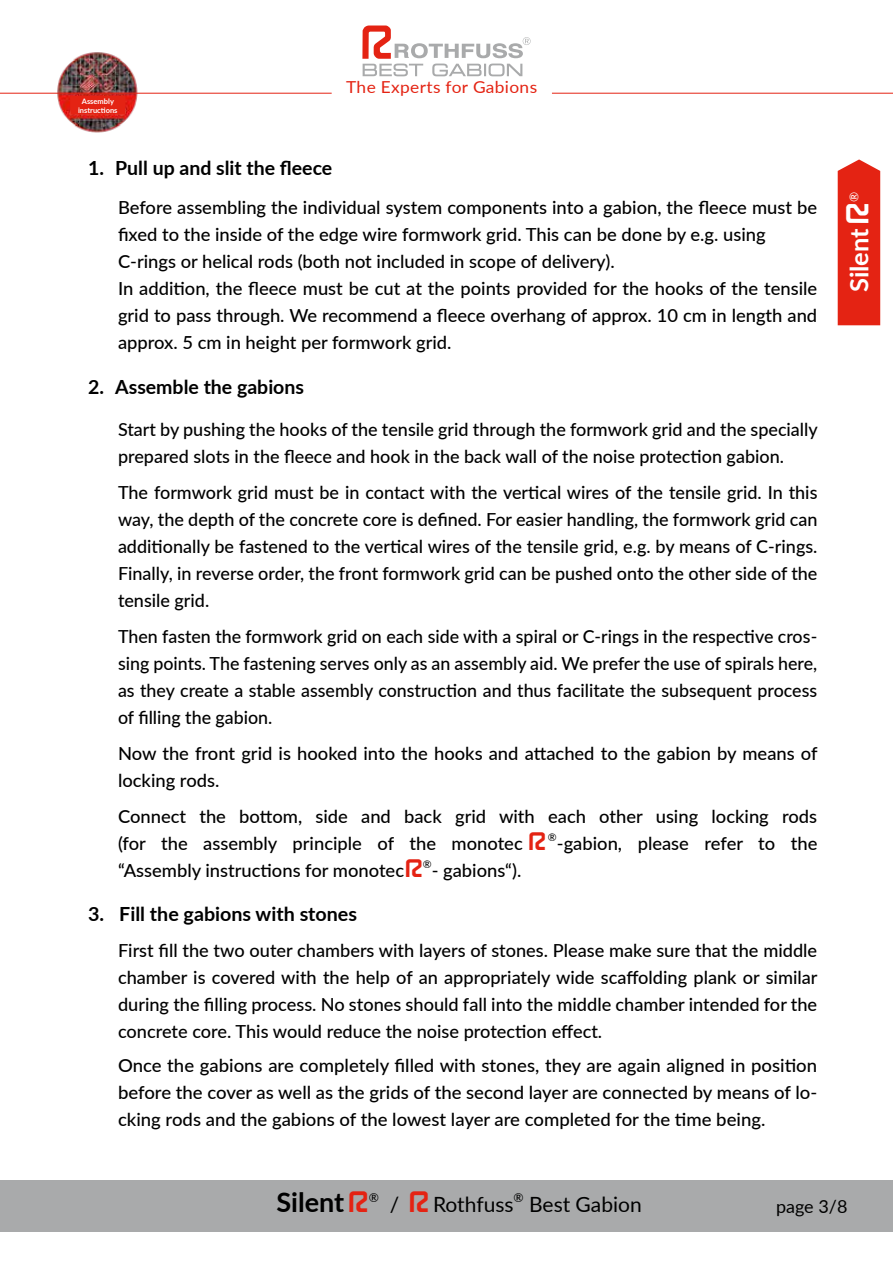
<style>
.page{position:relative;width:893px;height:1263px;background:#fff}
.page>*{position:absolute;margin:0;border:0;box-sizing:border-box;transform-origin:0 0}
.t1{font:700 27px "Lato";color:#000}
.t2{font:700 25.5px "Lato";color:#fff}
.t3{font:21px "Lato";color:#000}
.t4{font:700 19.5px "Lato";color:#000}
.t5{font:500 18px/27px "Lato";color:#000}
.t6{font:18px "Lato";color:#000}
.t7{font:16.5px "Lato";letter-spacing:.02em;color:#e42313;scale:1.05 1}
.t8{font:12.3px "Lato";color:#000}
.t9{font:10.5px "Lato";color:#000}
.t10{font:700 7.5px/9px "Lato";color:#fff;text-align:center}
.s1{font-family:"My Font";font-weight:400;font-style:italic;color:#e42313}
.s2{font-family:"My Font";font-weight:400;font-style:italic;font-size:22.5px}
.s3{font-family:"My Font";font-weight:400;font-style:italic;font-size:21px;color:#e42313}
.s4{font-family:"My Font";font-style:italic;color:#e42313}
</style>
<div class="page">
<div style="left:0;top:1180px;width:893px;height:51px;background:#a9aaab"></div>
<div style="left:838px;top:159px;width:42px;height:166px;background:#e42313"></div>
<img style="left:54px;top:52px;width:86px;height:81px">
<div style="left:71px;top:97px;width:54px;height:17px;background:#e42313"></div>
<div style="left:70px;top:96px;width:55px;height:19px;border:2px solid #e42313"></div>
<hr style="left:552px;top:93px;width:341px;height:1px;background:#e42313">
<hr style="left:0;top:93px;width:332px;height:1px;background:#e42313">
<svg style="left:362px;top:26px;width:169px;height:50px"></svg>
<p class="t10" style="left:78px;top:96px;width:41px">Assembly instructions</p>
<p class="t7" style="left:346px;top:75px;width:183px">The Experts for Gabions</p>
<p class="t4" style="left:88px;top:154px;width:246px">1. Pull up and slit the fleece</p>
<p class="t5" style="left:118px;top:193px;width:701px">Before assembling the individual system components into a gabion, the fleece must be fixed to the inside of the edge wire formwork grid. This can be done by e.g. using C-rings or helical rods (both not included in scope of delivery).<br>In addition, the fleece must be cut at the points provided for the hooks of the tensile grid to pass through. We recommend a fleece overhang of approx. 10 cm in length and approx. 5 cm in height per formwork grid.</p>
<p class="t4" style="left:88px;top:373px;width:217px">2. Assemble the gabions</p>
<p class="t5" style="left:118px;top:415px;width:701px">Start by pushing the hooks of the tensile grid through the formwork grid and the specially prepared slots in the fleece and hook in the back wall of the noise protection gabion.</p>
<p class="t5" style="left:118px;top:478px;width:701px;text-align:justify">The formwork grid must be in contact with the vertical wires of the tensile grid. In this way, the depth of the concrete core is defined. For easier handling, the formwork grid can additionally be fastened to the vertical wires of the tensile grid, e.g. by means of C-rings.<br>Finally, in reverse order, the front formwork grid can be pushed onto the other side of the tensile grid.</p>
<p class="t5" style="left:118px;top:622px;width:701px;text-align:justify">Then fasten the formwork grid on each side with a spiral or C-rings in the respective cros&shy;sing points. The fastening serves only as an assembly aid. We prefer the use of spirals here, as they create a stable assembly construction and thus facilitate the subsequent process of filling the gabion.</p>
<p class="t5" style="left:118px;top:739px;width:701px">Now the front grid is hooked into the hooks and attached to the gabion by means of locking rods.</p>
<p class="t5" style="left:118px;top:802px;width:701px">Connect the bottom, side and back grid with each other using locking rods (for the assembly principle of the monotec <span class="s1">R</span></p>
<p class="t9" style="left:548px;top:830px;width:10px">®</p>
<p class="t5" style="left:557px;top:829px;width:262px">-gabion, please refer to the</p>
<p class="t5" style="left:118px;top:856px;width:300px">“Assembly instructions for monotec<span class="s1">R</span></p>
<p class="t9" style="left:423px;top:857px;width:10px">®</p>
<p class="t5" style="left:432px;top:856px;width:91px">- gabions“).</p>
<p class="t4" style="left:88px;top:899px;width:270px">3. Fill the gabions with stones</p>
<p class="t5" style="left:118px;top:936px;width:701px;text-align:justify">First fill the two outer chambers with layers of stones. Please make sure that the middle chamber is covered with the help of an appropriately wide scaffolding plank or similar during the filling process. No stones should fall into the middle chamber intended for the concrete core. This would reduce the noise protection effect.</p>
<p class="t5" style="left:118px;top:1051px;width:701px;text-align:justify">Once the gabions are completely filled with stones, they are again aligned in position before the cover as well as the grids of the second layer are connected by means of lo&shy;cking rods and the gabions of the lowest layer are completed for the time being.</p>
<h2 class="t2" style="left:840px;top:292px;width:102px;rotate:-90deg">Silent <span class="s2">R</span><sup>®</sup></h2>
<h1 class="t1" style="left:276px;top:1182px;width:87px">Silent <span class="s3">R</span></h1>
<p class="t8" style="left:369px;top:1189px;width:12px">®</p>
<p class="t3" style="left:390px;top:1189px;width:125px">/ <span class="s4">R</span> Rothfuss</p>
<p class="t8" style="left:514px;top:1189px;width:12px">®</p>
<p class="t3" style="left:529px;top:1189px;width:114px">Best Gabion</p>
<p class="t6" style="left:776px;top:1193px;width:73px">page 3/8</p>
</div>
